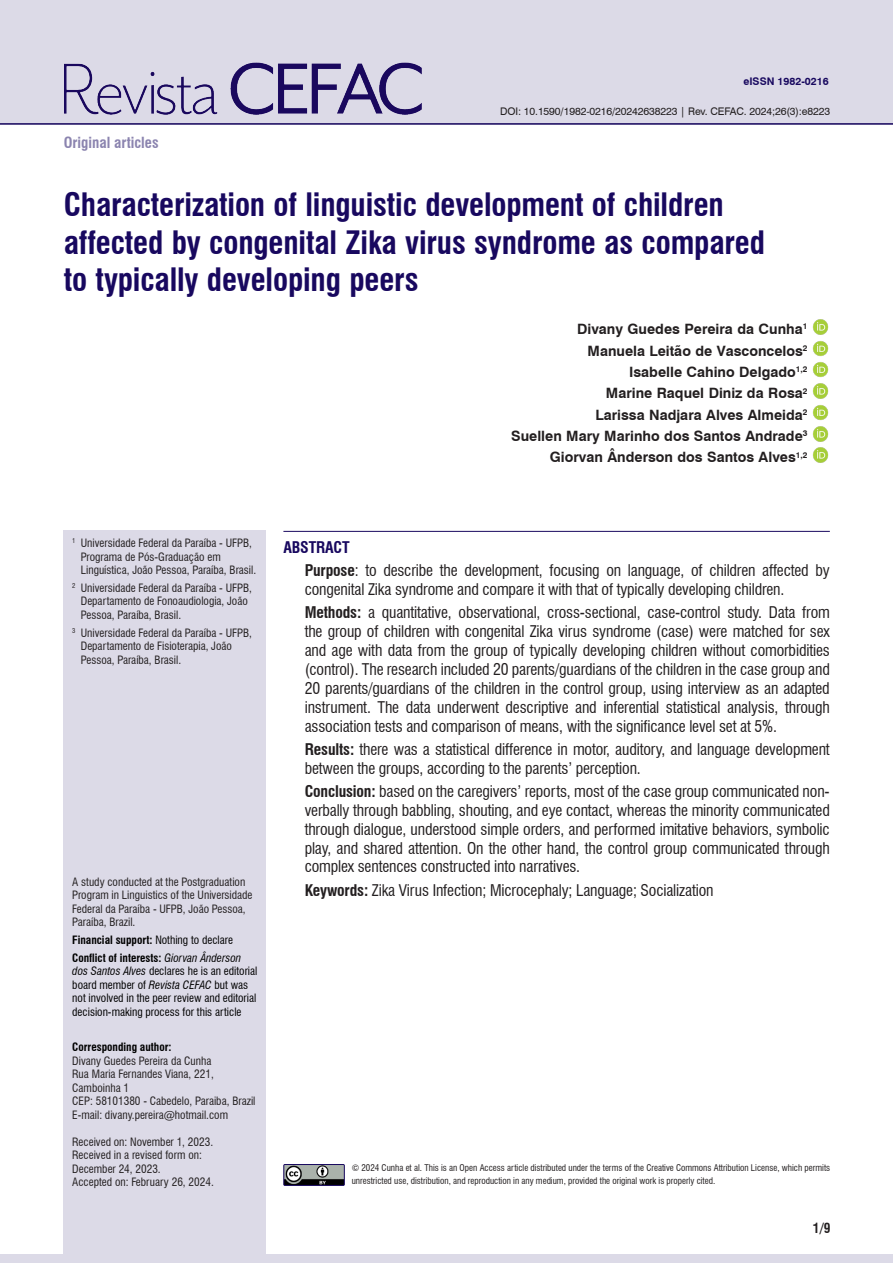
<style>
.page{position:relative;width:893px;height:1263px;background:#fff}
.page>*{position:absolute;margin:0;border:0;box-sizing:border-box;transform-origin:0 0}
.Titulo_só_inglês{font:700 condensed 31.5px/37.8px "Swiss 721 BT";letter-spacing:-.005em;color:#18085f}
.Resumo_só_ingles{font:condensed 15.75px/18.9px "Swiss 721 BT";letter-spacing:-.01em;color:#231f20}
.Resumo_título_-_só_ingles{font:700 condensed 15.75px "Swiss 721 BT";letter-spacing:-.01em;color:#18085f}
.Tipo_de_artigo{font:700 condensed 15px "Swiss 721 BT";color:#8b84af}
.Autor{font:700 14.25px "Swiss 721 BT";color:#231f20}
.Cabeço_autor_esquerda-par{font:700 condensed 13.5px "Swiss 721 BT";color:#231f20}
.Notas{font:condensed 11.25px/13.5px "Swiss 721 BT";color:#231f20}
.Endereço_correspondencia{font:condensed 11.25px/13.5px "Swiss 721 BT";color:#231f20}
.Notas_sem_paragrafo{font:condensed 11.25px/13.5px "Swiss 721 BT";color:#000}
.Notas_sem_paragrafo-2{font:condensed 11.25px/13.5px "Swiss 721 BT";color:#231f20}
.Notas_sem_paragrafo-3{font:700 condensed 11.25px "Swiss 721 BT";color:#000}
.Endereço_correspondencia-2{font:700 condensed 11.25px "Swiss 721 BT";color:#000}
.Legenda_b_direito-impar{font:10.5px "Swiss 721 BT";letter-spacing:-.01em;color:#231f20}
.Legenda_b_esquerdo-par{font:700 10.5px "Swiss 721 BT";color:#18085f}
.Creative_Commons{font:condensed 9px/13.5px "Swiss 721 BT";color:#231f20}
.s1{font-weight:400}
.s2{font-weight:700}
.s3{font-style:italic}
</style>
<div class="page">
<div style="left:64px;top:530px;width:202px;height:733px;background:#dcdae7"></div>
<img style="left:813px;top:319px;width:16px;height:16px">
<img style="left:812px;top:341px;width:17px;height:15px">
<img style="left:812px;top:362px;width:17px;height:15px">
<img style="left:813px;top:383px;width:16px;height:16px">
<img style="left:812px;top:405px;width:17px;height:15px">
<img style="left:813px;top:426px;width:16px;height:16px">
<img style="left:813px;top:447px;width:16px;height:16px">
<hr style="left:283px;top:531px;width:547px;height:1px;background:#18085f">
<div style="left:0;top:0;width:893px;height:125px;background:#dcdae7"></div>
<img style="left:65px;top:63px;width:357px;height:51px">
<div style="left:0;top:1254px;width:893px;height:9px;background:#dcdae7"></div>
<img style="left:285px;top:1166px;width:58px;height:18px">
<div style="left:283px;top:1164px;width:62px;height:22px;border:1px solid #18085f"></div>
<p class="Legenda_b_esquerdo-par" style="left:743px;top:74px;width:87px">eISSN 1982-0216</p>
<p class="Tipo_de_artigo" style="left:64px;top:133px;width:96px">Original articles</p>
<p class="Legenda_b_direito-impar" style="left:500px;top:104px;width:332px">DOI: 10.1590/1982-0216/20242638223 | Rev. CEFAC. 2024;26(3):e8223</p>
<p class="Titulo_só_inglês" style="left:64px;top:186px;width:703px">Characterization of linguistic development of children affected by congenital Zika virus syndrome as compared to typically developing peers</p>
<p class="Autor" style="left:577px;top:319px;width:232px">Divany Guedes Pereira da Cunha<sup>1</sup></p>
<p class="Autor" style="left:588px;top:341px;width:221px">Manuela Leitão de Vasconcelos<sup>2</sup></p>
<p class="Autor" style="left:629px;top:362px;width:180px">Isabelle Cahino Delgado<sup>1,2</sup></p>
<p class="Autor" style="left:606px;top:383px;width:203px">Marine Raquel Diniz da Rosa<sup>2</sup></p>
<p class="Autor" style="left:595px;top:405px;width:214px">Larissa Nadjara Alves Almeida<sup>2</sup></p>
<p class="Autor" style="left:511px;top:426px;width:298px">Suellen Mary Marinho dos Santos Andrade<sup>3</sup></p>
<p class="Autor" style="left:550px;top:447px;width:259px">Giorvan Ânderson dos Santos Alves<sup>1,2</sup></p>
<p class="Notas" style="left:81px;top:536px;width:177px;text-indent:-9px"><sup>1</sup> Universidade Federal da Paraíba - UFPB,<br>Programa de Pós-Graduação em<br>Linguística, João Pessoa, Paraíba, Brasil.</p>
<p class="Notas" style="left:81px;top:581px;width:173px;text-indent:-9px"><sup>2</sup> Universidade Federal da Paraíba - UFPB,<br>Departamento de Fonoaudiologia, João<br>Pessoa, Paraíba, Brasil.</p>
<p class="Notas" style="left:81px;top:626px;width:173px;text-indent:-9px"><sup>3</sup> Universidade Federal da Paraíba - UFPB,<br>Departamento de Fisioterapia, João<br>Pessoa, Paraíba, Brasil.</p>
<p class="Notas_sem_paragrafo-2" style="left:72px;top:875px;width:182px">A study conducted at the Postgraduation Program in Linguistics of the Universidade Federal da Paraíba - UFPB, João Pessoa, Paraíba, Brazil.</p>
<p class="Notas_sem_paragrafo-3" style="left:72px;top:933px;width:162px">Financial support: <span class="s1">Nothing to declare</span></p>
<p class="Notas_sem_paragrafo" style="left:72px;top:951px;width:187px"><span class="s2">Conflict of interests:</span> <span class="s3">Giorvan Ânderson dos Santos Alves</span> declares he is an editorial board member of <span class="s3">Revista CEFAC</span> but was not involved in the peer review and editorial decision-making process for this article</p>
<p class="Endereço_correspondencia-2" style="left:72px;top:1040px;width:101px">Corresponding author:</p>
<p class="Endereço_correspondencia" style="left:72px;top:1054px;width:141px">Divany Guedes Pereira da Cunha</p>
<p class="Endereço_correspondencia" style="left:72px;top:1067px;width:143px">Rua Maria Fernandes Viana, 221,<br>Camboinha 1</p>
<p class="Endereço_correspondencia" style="left:72px;top:1094px;width:185px">CEP: 58101380 - Cabedelo, Paraiba, Brazil</p>
<p class="Endereço_correspondencia" style="left:72px;top:1108px;width:157px">E-mail: divany.pereira@hotmail.com</p>
<p class="Endereço_correspondencia" style="left:72px;top:1135px;width:142px">Received on: November 1, 2023.</p>
<p class="Endereço_correspondencia" style="left:72px;top:1148px;width:131px">Received in a revised form on:<br>December 24, 2023.</p>
<p class="Endereço_correspondencia" style="left:72px;top:1175px;width:143px">Accepted on: February 26, 2024.</p>
<p class="Resumo_título_-_só_ingles" style="left:283px;top:538px;width:68px">ABSTRACT</p>
<p class="Resumo_só_ingles" style="left:305px;top:561px;width:527px"><span class="s2">Purpose</span>: to describe the development, focusing on language, of children affected by congenital Zika syndrome and compare it with that of typically developing children.</p>
<p class="Resumo_só_ingles" style="left:305px;top:603px;width:527px;text-align:justify"><span class="s2">Methods:</span> a quantitative, observational, cross-sectional, case-control study. Data from the group of children with congenital Zika virus syndrome (case) were matched for sex and age with data from the group of typically developing children without comorbidities (control). The research included 20 parents/guardians of the children in the case group and 20 parents/guardians of the children in the control group, using interview as an adapted instrument. The data underwent descriptive and inferential statistical analysis, through association tests and comparison of means, with the significance level set at 5%.</p>
<p class="Resumo_só_ingles" style="left:305px;top:740px;width:527px"><span class="s2">Results:</span> there was a statistical difference in motor, auditory, and language development between the groups, according to the parents’ perception.</p>
<p class="Resumo_só_ingles" style="left:305px;top:782px;width:527px;text-align:justify"><span class="s2">Conclusion:</span> based on the caregivers’ reports, most of the case group communicated non&shy;verbally through babbling, shouting, and eye contact, whereas the minority communicated through dialogue, understood simple orders, and performed imitative behaviors, symbolic play, and shared attention. On the other hand, the control group communicated through complex sentences constructed into narratives.</p>
<p class="Resumo_só_ingles" style="left:305px;top:880px;width:410px"><span class="s2">Keywords:</span> Zika Virus Infection; Microcephaly; Language; Socialization</p>
<p class="Creative_Commons" style="left:352px;top:1161px;width:480px">© 2024 Cunha et al. This is an Open Access article distributed under the terms of the Creative Commons Attribution License, which permits unrestricted use, distribution, and reproduction in any medium, provided the original work is properly cited.</p>
<p class="Cabeço_autor_esquerda-par" style="left:813px;top:1219px;width:19px">1/9</p>
</div>
